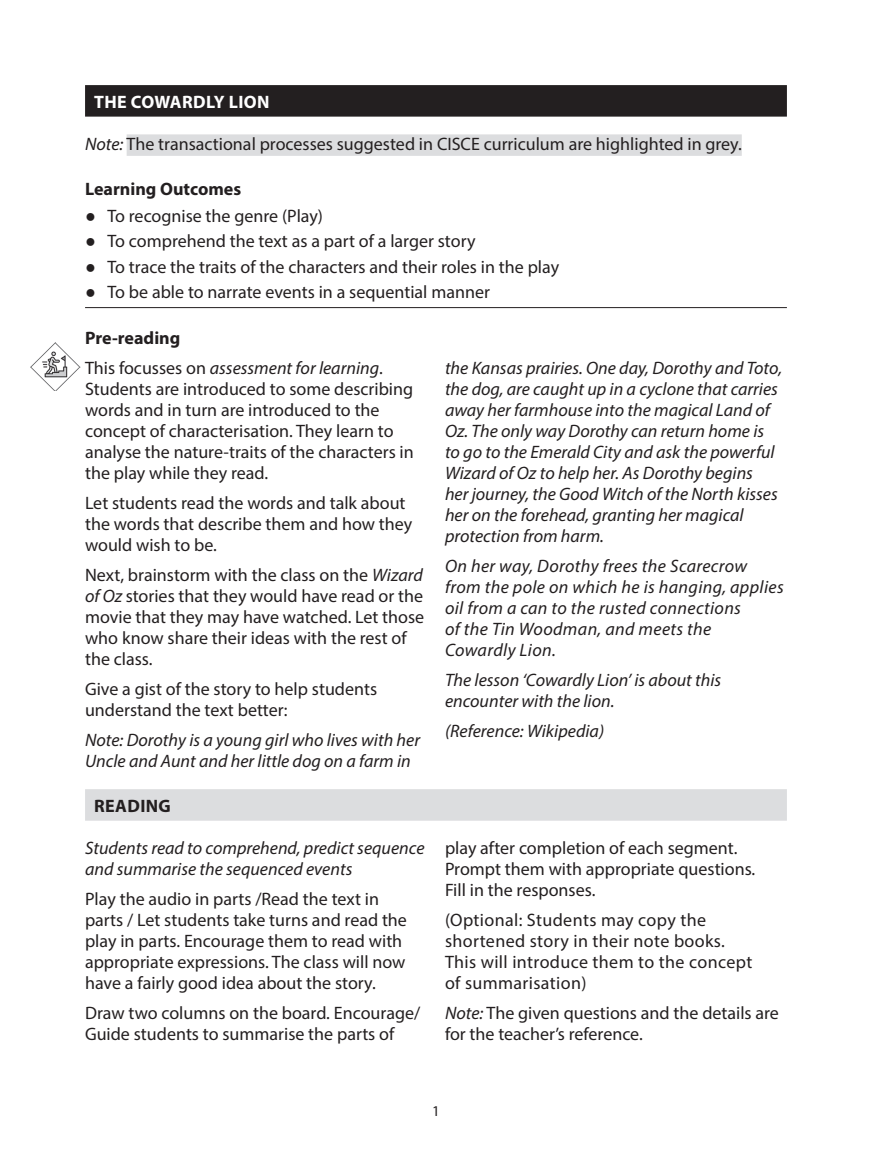
<style>
.page{position:relative;width:872px;height:1170px;background:#fff}
.page>*{position:absolute;margin:0;border:0;box-sizing:border-box;transform-origin:0 0}
.t1{font:18px/21px "Myriad Pro";color:#231f20}
.t2{font:italic 18px/21px "Myriad Pro";color:#231f20}
.t3{font:italic 18px/21px "Myriad Pro";letter-spacing:.02em;color:#231f20}
.t4{font:18px/21px "Myriad Pro";letter-spacing:.02em;color:#231f20}
.t5{font:700 18px "Myriad Pro";color:#231f20}
.t6{font:700 18px "Myriad Pro";letter-spacing:.02em;color:#fff}
.t7{font:700 18px "Myriad Pro";letter-spacing:.02em;color:#231f20}
.t8{font:15px "Myriad Pro";color:#231f20}
.s1{font-style:italic}
.s2{font-weight:700;font-style:normal}
.s3{font-style:normal}
</style>
<div class="page">
<div style="left:85px;top:85px;width:702px;height:32px;background:#231f20"></div>
<div style="left:127px;top:134px;width:614px;height:22px;background:#dcdddf"></div>
<hr style="left:85px;top:307px;width:702px;height:1px;background:#231f20">
<img style="left:31px;top:342px;width:50px;height:49px">
<div style="left:85px;top:789px;width:702px;height:31px;background:#dcdddf"></div>
<p class="t6" style="left:94px;top:95px;width:177px">THE COWARDLY LION</p>
<p class="t1" style="left:85px;top:134px;width:658px"><span class="s1">Note:</span> The transactional processes suggested in CISCE curriculum are highlighted in grey.</p>
<p class="t5" style="left:85px;top:182px;width:158px">Learning Outcomes</p>
<p class="t1" style="left:108px;top:204px;width:453px;line-height:25.5px">To recognise the genre (Play)<br>To comprehend the text as a part of a larger story<br>To trace the traits of the characters and their roles in the play To be able to narrate events in a sequential manner</p>
<p class="t2" style="left:85px;top:324px;width:299px;line-height:30px"><span class="s2">Pre-reading<br></span><span class="s3">This focusses on</span> assessment for learning<span class="s3">.</span></p>
<p class="t1" style="left:85px;top:380px;width:330px">Students are introduced to some describing words and in turn are introduced to the concept of characterisation. They learn to analyse the nature-traits of the characters in the play while they read.</p>
<p class="t1" style="left:85px;top:494px;width:329px">Let students read the words and talk about the words that describe them and how they would wish to be.</p>
<p class="t1" style="left:85px;top:566px;width:341px">Next, brainstorm with the class on the <span class="s1">Wizard of Oz</span> stories that they would have read or the movie that they may have watched. Let those who know share their ideas with the rest of the class.</p>
<p class="t1" style="left:85px;top:680px;width:294px">Give a gist of the story to help students understand the text better:</p>
<p class="t2" style="left:85px;top:731px;width:336px">Note: Dorothy is a young girl who lives with her<br>Uncle and Aunt and her little dog on a farm in</p>
<p class="t2" style="left:445px;top:359px;width:338px">the Kansas prairies. One day, Dorothy and Toto, the dog, are caught up in a cyclone that carries away her farmhouse into the magical Land of Oz. The only way Dorothy can return home is to go to the Emerald City and ask the powerful Wizard of Oz to help her. As Dorothy begins<br>her journey, the Good Witch of the North kisses her on the forehead, granting her magical protection from harm.</p>
<p class="t3" style="left:445px;top:557px;width:340px">On her way, Dorothy frees the Scarecrow from the pole on which he is hanging, applies oil from a can to the rusted connections<br>of the Tin Woodman, and meets the Cowardly Lion.</p>
<p class="t2" style="left:445px;top:671px;width:278px">The lesson ‘Cowardly Lion’ is about this encounter with the lion.</p>
<p class="t2" style="left:445px;top:722px;width:161px">(Reference: Wikipedia)</p>
<p class="t7" style="left:94px;top:798px;width:78px">READING</p>
<p class="t2" style="left:85px;top:838px;width:341px">Students read to comprehend, predict sequence and summarise the sequenced events</p>
<p class="t1" style="left:85px;top:889px;width:323px">Play the audio in parts /Read the text in parts / Let students take turns and read the play in parts. Encourage them to read with appropriate expressions. The class will now have a fairly good idea about the story.</p>
<p class="t1" style="left:85px;top:1003px;width:337px">Draw two columns on the board. Encourage/<br>Guide students to summarise the parts of</p>
<p class="t1" style="left:445px;top:838px;width:312px">play after completion of each segment.<br>Prompt them with appropriate questions.<br>Fill in the responses.</p>
<p class="t4" style="left:445px;top:910px;width:309px">(Optional: Students may copy the shortened story in their note books.<br>This will introduce them to the concept of summarisation)</p>
<p class="t1" style="left:445px;top:1003px;width:335px"><span class="s1">Note:</span> The given questions and the details are for the teacher’s reference.</p>
<p class="t8" style="left:432px;top:1105px;width:9px">1</p>
</div>
